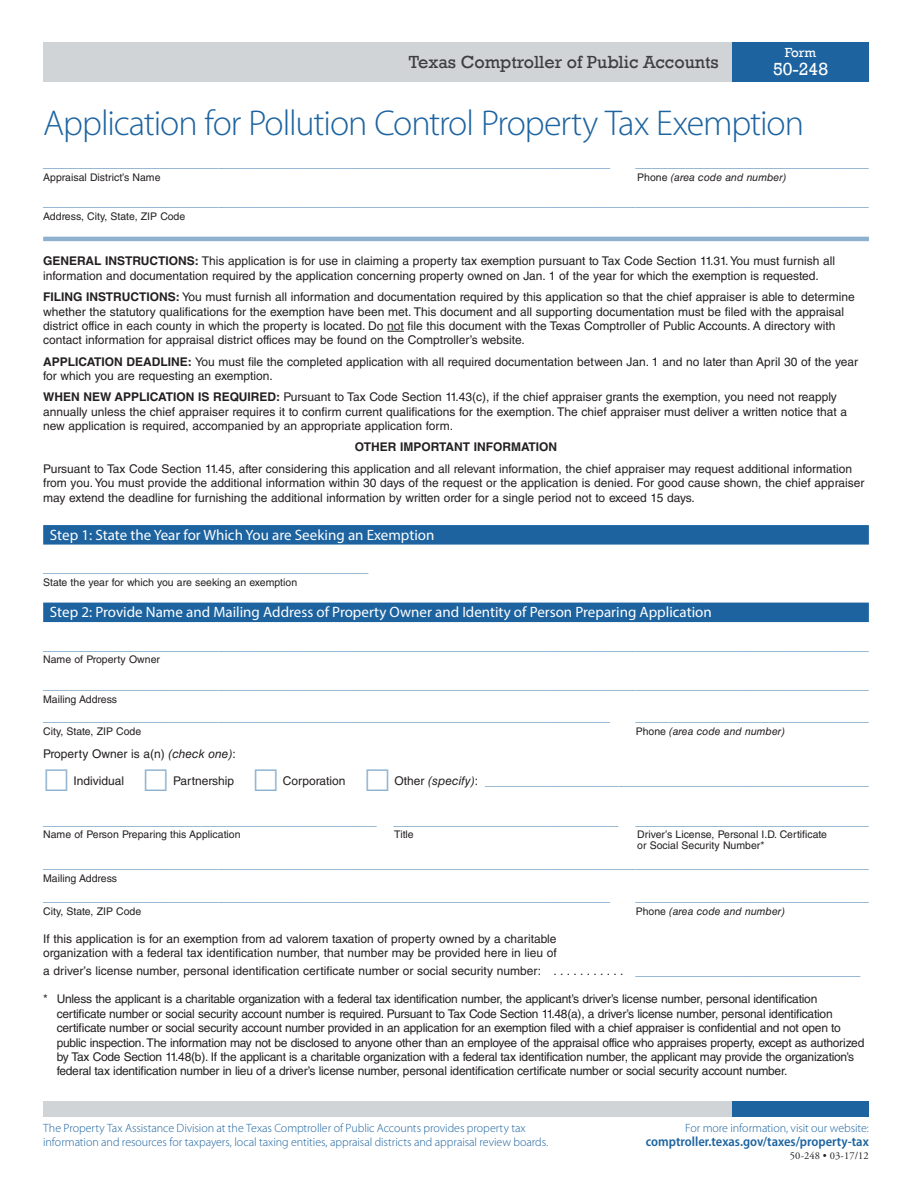
<style>
.page{position:relative;width:918px;height:1188px;background:#fff}
.page>*{position:absolute;margin:0;border:0;box-sizing:border-box;transform-origin:0 0}
.t1{font:300 36px "Myriad Pro";letter-spacing:-.03em;color:#1c63a0}
.t2{font:18px "Rockwell";color:#3e3e3f}
.t3{font:18px "Rockwell";color:#fff}
.t4{font:15px "Helvetica LT Std";color:#77a2c6}
.t5{font:15px "Myriad Pro";color:#fff}
.t6{font:600 semi-condensed 13.5px "Myriad Pro";color:#1c63a0}
.t7{font:13.5px "Rockwell";color:#fff}
.t8{font:12px/14.4px "Helvetica LT Std";color:#231f20}
.t9{font:12px/14.4px "Helvetica LT Std";letter-spacing:-.02em;color:#231f20}
.t10{font:300 12px/14.4px "Myriad Pro";letter-spacing:-.005em;color:#1c63a0}
.t11{font:700 12px "Helvetica LT Std";color:#231f20}
.t12{font:10.5px/10.5px "Helvetica LT Std";color:#231f20}
.t13{font:italic 10.5px "Helvetica LT Std";color:#231f20}
.t14{font:10.5px "Adobe Garamond Pro";letter-spacing:.01em;color:#231f20}
.s1{font-style:normal}
.s2{font-weight:700}
.s3{font-style:italic}
.s4{font-size:12px;color:#231f20}
.s5{font-style:italic;font-size:12px;color:#231f20}
</style>
<div class="page">
<div style="left:43px;top:1102px;width:689px;height:15px;background:#d0d4d7"></div>
<div style="left:732px;top:1102px;width:137px;height:15px;background:#1c63a0"></div>
<div style="left:43px;top:42px;width:689px;height:39px;background:#d0d4d7"></div>
<div style="left:732px;top:42px;width:137px;height:39px;background:#1c63a0"></div>
<hr style="left:43px;top:237px;width:826px;height:4px;background:#8db1cf">
<svg style="left:387px;top:331px;width:17px;height:1px"></svg>
<div style="left:43px;top:525px;width:826px;height:20px;background:#1c63a0"></div>
<div style="left:43px;top:603px;width:826px;height:19px;background:#1c63a0"></div>
<p class="t7" style="left:785px;top:45px;width:33px">Form</p>
<h2 class="t3" style="left:773px;top:59px;width:57px">50-248</h2>
<h1 class="t1" style="left:43px;top:103px;width:762px">Application for Pollution Control Property Tax Exemption</h1>
<p class="t4" style="left:43px;top:153px;width:569px">____________________________________________________________________</p>
<p class="t4" style="left:635px;top:153px;width:235px">____________________________</p>
<p class="t12" style="left:43px;top:172px;width:119px">Appraisal District’s Name</p>
<p class="t13" style="left:637px;top:171px;width:151px"><span class="s1">Phone</span> (area code and number)</p>
<p class="t4" style="left:43px;top:193px;width:827px">___________________________________________________________________________________________________</p>
<p class="t12" style="left:43px;top:211px;width:144px">Address, City, State, ZIP Code</p>
<p class="t8" style="left:43px;top:254px;width:793px"><span class="s2">GENERAL INSTRUCTIONS:</span> This application is for use in claiming a property tax exemption pursuant to Tax Code Section 11.31. You must furnish all information and documentation required by the application concerning property owned on Jan. 1 of the year for which the exemption is requested.</p>
<p class="t8" style="left:43px;top:290px;width:813px"><span class="s2">FILING INSTRUCTIONS:</span> You must furnish all information and documentation required by this application so that the chief appraiser is able to determine whether the statutory qualifications for the exemption have been met. This document and all supporting documentation must be filed with the appraisal district office in each county in which the property is located. Do not file this document with the Texas Comptroller of Public Accounts. A directory with contact information for appraisal district offices may be found on the Comptroller’s website.</p>
<p class="t8" style="left:43px;top:354px;width:817px"><span class="s2">APPLICATION DEADLINE:</span> You must file the completed application with all required documentation between Jan. 1 and no later than April 30 of the year for which you are requesting an exemption.</p>
<p class="t8" style="left:43px;top:390px;width:806px"><span class="s2">WHEN NEW APPLICATION IS REQUIRED:</span> Pursuant to Tax Code Section 11.43(c), if the chief appraiser grants the exemption, you need not reapply annually unless the chief appraiser requires it to confirm current qualifications for the exemption. The chief appraiser must deliver a written notice that a new application is required, accompanied by an appropriate application form.</p>
<h2 class="t11" style="left:355px;top:440px;width:204px">OTHER IMPORTANT INFORMATION</h2>
<p class="t8" style="left:43px;top:461px;width:823px">Pursuant to Tax Code Section 11.45, after considering this application and all relevant information, the chief appraiser may request additional information from you. You must provide the additional information within 30 days of the request or the application is denied. For good cause shown, the chief appraiser may extend the deadline for furnishing the additional information by written order for a single period not to exceed 15 days.</p>
<h2 class="t5" style="left:50px;top:526px;width:386px">Step 1: State the Year for Which You are Seeking an Exemption</h2>
<p class="t4" style="left:43px;top:558px;width:327px">_______________________________________</p>
<p class="t12" style="left:43px;top:577px;width:256px">State the year for which you are seeking an exemption</p>
<h2 class="t5" style="left:50px;top:603px;width:663px">Step 2: Provide Name and Mailing Address of Property Owner and Identity of Person Preparing Application</h2>
<p class="t4" style="left:43px;top:636px;width:827px">___________________________________________________________________________________________________</p>
<p class="t12" style="left:43px;top:654px;width:118px">Name of Property Owner</p>
<p class="t4" style="left:43px;top:675px;width:827px">___________________________________________________________________________________________________</p>
<p class="t12" style="left:43px;top:694px;width:76px">Mailing Address</p>
<p class="t4" style="left:43px;top:707px;width:569px">____________________________________________________________________</p>
<p class="t4" style="left:635px;top:707px;width:235px">____________________________</p>
<p class="t12" style="left:43px;top:726px;width:100px">City, State, ZIP Code</p>
<p class="t13" style="left:636px;top:725px;width:151px"><span class="s1">Phone</span> (area code and number)</p>
<p class="t8" style="left:43px;top:747px;width:194px">Property Owner is a(n) <span class="s3">(check one)</span>:</p>
<p class="t8" style="left:74px;top:773px;width:52px">Individual</p>
<p class="t8" style="left:173px;top:773px;width:63px">Partnership</p>
<p class="t8" style="left:283px;top:773px;width:64px">Corporation</p>
<p class="t4" style="left:394px;top:771px;width:476px"><span class="s4">Other</span> <span class="s5">(specify)</span><span class="s4">:</span> ______________________________________________</p>
<p class="t4" style="left:43px;top:811px;width:827px">________________________________________ ___________________________ ____________________________</p>
<p class="t12" style="left:43px;top:830px;width:199px">Name of Person Preparing this Application</p>
<p class="t12" style="left:394px;top:830px;width:21px">Title</p>
<p class="t12" style="left:637px;top:830px;width:191px">Driver’s License, Personal I.D. Certificate or Social Security Number*</p>
<p class="t4" style="left:43px;top:855px;width:827px">___________________________________________________________________________________________________</p>
<p class="t12" style="left:43px;top:873px;width:76px">Mailing Address</p>
<p class="t4" style="left:43px;top:887px;width:569px">____________________________________________________________________</p>
<p class="t4" style="left:635px;top:887px;width:235px">____________________________</p>
<p class="t12" style="left:43px;top:906px;width:100px">City, State, ZIP Code</p>
<p class="t13" style="left:636px;top:905px;width:151px"><span class="s1">Phone</span> (area code and number)</p>
<p class="t8" style="left:43px;top:931px;width:515px">If this application is for an exemption from ad valorem taxation of property owned by a charitable organization with a federal tax identification number, that number may be provided here in lieu of</p>
<p class="t8" style="left:43px;top:964px;width:509px">a driver’s license number, personal identification certificate number or social security number: ............</p>
<p class="t4" style="left:635px;top:961px;width:227px">___________________________</p>
<p class="t9" style="left:57px;top:992px;width:809px;text-indent:-14px">* Unless the applicant is a charitable organization with a federal tax identification number, the applicant’s driver’s license number, personal identification certificate number or social security account number is required. Pursuant to Tax Code Section 11.48(a), a driver’s license number, personal identification certificate number or social security account number provided in an application for an exemption filed with a chief appraiser is confidential and not open to public inspection. The information may not be disclosed to anyone other than an employee of the appraisal office who appraises property, except as authorized by Tax Code Section 11.48(b). If the applicant is a charitable organization with a federal tax identification number, the applicant may provide the organization’s federal tax identification number in lieu of a driver’s license number, personal identification certificate number or social security account number.</p>
<h2 class="t2" style="left:409px;top:51px;width:311px">Texas Comptroller of Public Accounts</h2>
<p class="t10" style="left:43px;top:1121px;width:507px">The Property Tax Assistance Division at the Texas Comptroller of Public Accounts provides property tax information and resources for taxpayers, local taxing entities, appraisal districts and appraisal review boards.</p>
<p class="t10" style="left:685px;top:1121px;width:185px">For more information, visit our website:</p>
<p class="t6" style="left:646px;top:1134px;width:224px">comptroller.texas.gov/taxes/property-tax</p>
<p class="t14" style="left:790px;top:1149px;width:80px">50-248 • 03-17/12</p>
</div>
